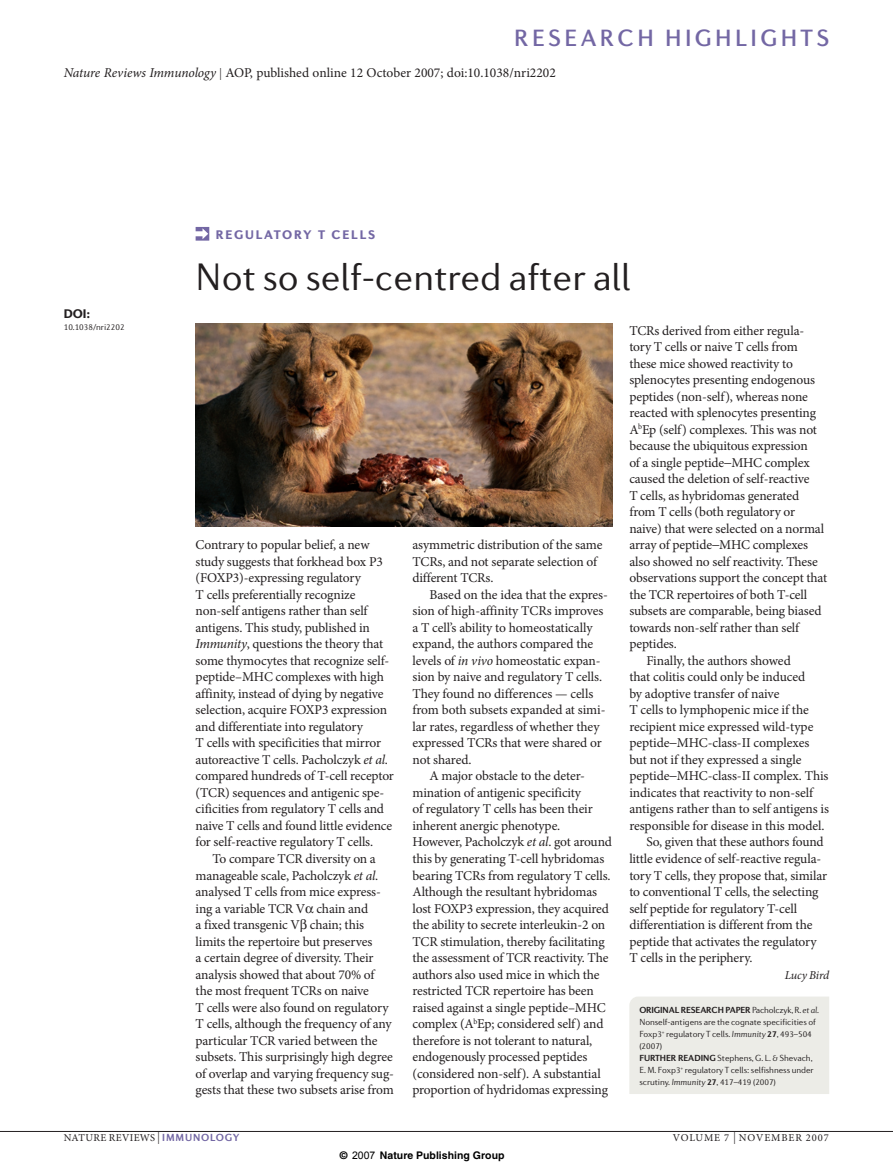
<style>
.page{position:relative;width:893px;height:1174px;background:#fff}
.page>*{position:absolute;margin:0;border:0;box-sizing:border-box;transform-origin:0 0}
.t1{font:300 39px "Diverda Sans LT Std";color:#231f20}
.t2{font:500 24px "Diverda Sans LT Std";letter-spacing:.14em;color:#7367a4}
.t3{font:13.5px/16.5px "Minion Pro";letter-spacing:-.01em;color:#231f20}
.t4{font:900 12.75px "Diverda Sans LT Std";letter-spacing:.14em;color:#7367a4}
.t5{font:900 12.75px "Diverda Sans LT Std";color:#231f20}
.t6{font:italic 12px "Minion Pro";letter-spacing:-.02em;color:#231f20}
.t7{font:10.5px "Minion Pro";letter-spacing:.075em;color:#231f20}
.t8{font:700 10.5px "Helvetica";color:#000}
.t9{font:700 10.5px "Diverda Sans LT Std";color:#7367a4}
.t10{font:300 9px/12px "Diverda Sans LT Std";letter-spacing:-.005em;color:#231f20}
.s1{font-style:italic}
.s2{font-size:12px}
.s3{font-weight:700}
.s4{font-family:"Minion Pro";font-weight:400;color:#231f20}
.s5{font-family:"Minion Pro";font-weight:400;font-size:12px;color:#231f20}
.s6{font-family:"Arial";font-weight:400}
</style>
<div class="page">
<img style="left:196px;top:323px;width:416px;height:203px">
<hr style="left:0;top:1131px;width:893px;height:1px;background:#231f20">
<div style="left:629px;top:996px;width:200px;height:98px;background:#ecece7"></div>
<svg style="left:196px;top:227px;width:13px;height:14px"></svg>
<h2 class="t2" style="left:514px;top:24px;width:316px">RESEARCH HIGHLIGHTS</h2>
<p class="t3" style="left:64px;top:64px;width:494px"><span class="s1">Nature Reviews Immunology</span> <span class="s2">|</span> AOP, published online 12 October 2007; doi:10.1038/nri2202</p>
<p class="t5" style="left:64px;top:306px;width:28px">DOI:</p>
<p class="t10" style="left:64px;top:321px;width:62px">10.1038/nri2202</p>
<p class="t4" style="left:216px;top:227px;width:161px">REGULATORY T CELLS</p>
<h1 class="t1" style="left:196px;top:253px;width:437px">Not so self-centred after all</h1>
<p class="t3" style="left:196px;top:537px;width:200px">Contrary to popular belief, a new study suggests that forkhead box P3 (FOXP3)-expressing regulatory<br>T cells preferentially recognize non-self antigens rather than self antigens. This study, published in <span class="s1">Immunity</span>, questions the theory that some thymocytes that recognize self&shy;peptide–MHC complexes with high affinity, instead of dying by negative selection, acquire FOXP3 expression and differentiate into regulatory<br>T cells with specificities that mirror autoreactive T cells. Pacholczyk <span class="s1">et al</span>. compared hundreds of T-cell receptor (TCR) sequences and antigenic spe&shy;cificities from regulatory T cells and naive T cells and found little evidence for self-reactive regulatory T cells.</p>
<p class="t3" style="left:196px;top:850px;width:200px;text-indent:17px">To compare TCR diversity on a manageable scale, Pacholczyk <span class="s1">et al</span>. analysed T cells from mice express&shy;ing a variable TCR V chain and<br>a fixed transgenic V chain; this limits the repertoire but preserves<br>a certain degree of diversity. Their analysis showed that about 70% of the most frequent TCRs on naive<br>T cells were also found on regulatory T cells, although the frequency of any particular TCR varied between the subsets. This surprisingly high degree of overlap and varying frequency sug&shy;gests that these two subsets arise from</p>
<p class="t3" style="left:412px;top:537px;width:191px">asymmetric distribution of the same<br>TCRs, and not separate selection of different TCRs.</p>
<p class="t3" style="left:429px;top:586px;width:180px">Based on the idea that the expres-</p>
<p class="t3" style="left:412px;top:603px;width:193px">sion of high-affinity TCRs improves</p>
<p class="t3" style="left:412px;top:619px;width:182px">a T cell’s ability to homeostatically</p>
<p class="t3" style="left:412px;top:636px;width:182px">expand, the authors compared the</p>
<p class="t3" style="left:412px;top:652px;width:190px">levels of <span class="s1">in vivo</span> homeostatic expan-</p>
<p class="t3" style="left:412px;top:669px;width:191px">sion by naive and regulatory T cells.</p>
<p class="t3" style="left:412px;top:685px;width:182px">They found no differences — cells</p>
<p class="t3" style="left:412px;top:702px;width:195px">from both subsets expanded at simi-</p>
<p class="t3" style="left:412px;top:718px;width:189px">lar rates, regardless of whether they</p>
<p class="t3" style="left:412px;top:735px;width:191px">expressed TCRs that were shared or</p>
<p class="t3" style="left:412px;top:751px;width:61px">not shared.</p>
<p class="t3" style="left:429px;top:768px;width:157px">A major obstacle to the deter-</p>
<p class="t3" style="left:412px;top:784px;width:170px">mination of antigenic specificity</p>
<p class="t3" style="left:412px;top:801px;width:182px">of regulatory T cells has been their</p>
<p class="t3" style="left:412px;top:817px;width:149px">inherent anergic phenotype.</p>
<p class="t3" style="left:412px;top:834px;width:201px">However, Pacholczyk <span class="s1">et al</span>. got around</p>
<p class="t3" style="left:412px;top:850px;width:193px">this by generating T-cell hybridomas</p>
<p class="t3" style="left:412px;top:867px;width:200px">bearing TCRs from regulatory T cells.</p>
<p class="t3" style="left:412px;top:883px;width:186px">Although the resultant hybridomas</p>
<p class="t3" style="left:412px;top:900px;width:198px">lost FOXP3 expression, they acquired</p>
<p class="t3" style="left:412px;top:916px;width:194px">the ability to secrete interleukin-2 on</p>
<p class="t3" style="left:412px;top:933px;width:194px">TCR stimulation, thereby facilitating</p>
<p class="t3" style="left:412px;top:949px;width:198px">the assessment of TCR reactivity. The</p>
<p class="t3" style="left:412px;top:966px;width:189px">authors also used mice in which the</p>
<p class="t3" style="left:412px;top:982px;width:183px">restricted TCR repertoire has been</p>
<p class="t3" style="left:412px;top:999px;width:195px">raised against a single peptide–MHC</p>
<p class="t3" style="left:412px;top:1015px;width:193px">complex (A<sup>b</sup>Ep; considered self) and</p>
<p class="t3" style="left:412px;top:1032px;width:181px">therefore is not tolerant to natural,</p>
<p class="t3" style="left:412px;top:1048px;width:176px">endogenously processed peptides</p>
<p class="t3" style="left:412px;top:1065px;width:190px">(considered non-self). A substantial</p>
<p class="t3" style="left:412px;top:1081px;width:197px">proportion of hydridomas expressing</p>
<p class="t3" style="left:629px;top:322px;width:176px">TCRs derived from either regula-</p>
<p class="t3" style="left:629px;top:339px;width:170px">tory T cells or naive T cells from</p>
<p class="t3" style="left:629px;top:355px;width:165px">these mice showed reactivity to</p>
<p class="t3" style="left:629px;top:372px;width:187px">splenocytes presenting endogenous</p>
<p class="t3" style="left:629px;top:388px;width:180px">peptides (non-self), whereas none</p>
<p class="t3" style="left:629px;top:405px;width:188px">reacted with splenocytes presenting</p>
<p class="t3" style="left:629px;top:421px;width:189px">A<sup>b</sup>Ep (self) complexes. This was not</p>
<p class="t3" style="left:629px;top:438px;width:180px">because the ubiquitous expression</p>
<p class="t3" style="left:629px;top:454px;width:182px">of a single peptide−MHC complex</p>
<p class="t3" style="left:629px;top:471px;width:182px">caused the deletion of self-reactive</p>
<p class="t3" style="left:629px;top:487px;width:171px">T cells, as hybridomas generated</p>
<p class="t3" style="left:629px;top:504px;width:167px">from T cells (both regulatory or</p>
<p class="t3" style="left:629px;top:520px;width:196px">naive) that were selected on a normal</p>
<p class="t3" style="left:629px;top:537px;width:180px">array of peptide−MHC complexes</p>
<p class="t3" style="left:629px;top:553px;width:190px">also showed no self reactivity. These</p>
<p class="t3" style="left:629px;top:570px;width:199px">observations support the concept that</p>
<p class="t3" style="left:629px;top:586px;width:179px">the TCR repertoires of both T-cell</p>
<p class="t3" style="left:629px;top:603px;width:194px">subsets are comparable, being biased</p>
<p class="t3" style="left:629px;top:619px;width:171px">towards non-self rather than self</p>
<p class="t3" style="left:629px;top:636px;width:49px">peptides.</p>
<p class="t3" style="left:646px;top:652px;width:146px">Finally, the authors showed</p>
<p class="t3" style="left:629px;top:669px;width:177px">that colitis could only be induced</p>
<p class="t3" style="left:629px;top:685px;width:152px">by adoptive transfer of naive</p>
<p class="t3" style="left:629px;top:702px;width:181px">T cells to lymphopenic mice if the</p>
<p class="t3" style="left:629px;top:718px;width:186px">recipient mice expressed wild-type</p>
<p class="t3" style="left:629px;top:735px;width:182px">peptide−MHC-class-II complexes</p>
<p class="t3" style="left:629px;top:751px;width:174px">but not if they expressed a single</p>
<p class="t3" style="left:629px;top:768px;width:201px">peptide−MHC-class-II complex. This</p>
<p class="t3" style="left:629px;top:784px;width:185px">indicates that reactivity to non-self</p>
<p class="t3" style="left:629px;top:801px;width:201px">antigens rather than to self antigens is</p>
<p class="t3" style="left:629px;top:817px;width:197px">responsible for disease in this model.</p>
<p class="t3" style="left:646px;top:834px;width:179px">So, given that these authors found</p>
<p class="t3" style="left:629px;top:850px;width:193px">little evidence of self-reactive regula-</p>
<p class="t3" style="left:629px;top:867px;width:199px">tory T cells, they propose that, similar</p>
<p class="t3" style="left:629px;top:883px;width:191px">to conventional T cells, the selecting</p>
<p class="t3" style="left:629px;top:900px;width:169px">self peptide for regulatory T-cell</p>
<p class="t3" style="left:629px;top:916px;width:185px">differentiation is different from the</p>
<p class="t3" style="left:629px;top:933px;width:189px">peptide that activates the regulatory</p>
<p class="t3" style="left:629px;top:949px;width:125px">T cells in the periphery.</p>
<p class="t6" style="left:785px;top:966px;width:46px">Lucy Bird</p>
<p class="t10" style="left:639px;top:1003px;width:181px"><span class="s3">ORIGINAL RESEARCH PAPER</span> Pacholczyk, R. <span class="s1">et al</span>.<br>Nonself-antigens are the cognate specificities of Foxp3<sup>+</sup> regulatory T cells. <span class="s1">Immunity</span> <span class="s3">27</span>, 493–504 (2007)<br><span class="s3">FURTHER READING</span> Stephens, G. L. &amp; Shevach, E. M. Foxp3<sup>+</sup> regulatory T cells: selfishness under scrutiny. <span class="s1">Immunity</span> <span class="s3">27</span>, 417–419 (2007)</p>
<p class="t7" style="left:64px;top:1130px;width:53px">nature revie</p>
<p class="t9" style="left:140px;top:1130px;width:54px"><span class="s4">ws</span> <span class="s5">|</span> IMMUNOLOG</p>
<p class="t9" style="left:233px;top:1130px;width:8px">Y</p>
<p class="t7" style="left:673px;top:1130px;width:84px">volume 7 <span class="s2">|</span> november</p>
<p class="t7" style="left:806px;top:1130px;width:24px">2007</p>
<p class="t8" style="left:340px;top:1148px;width:166px">© <span class="s6">2007</span> Nature Publishing Group</p>
</div>
